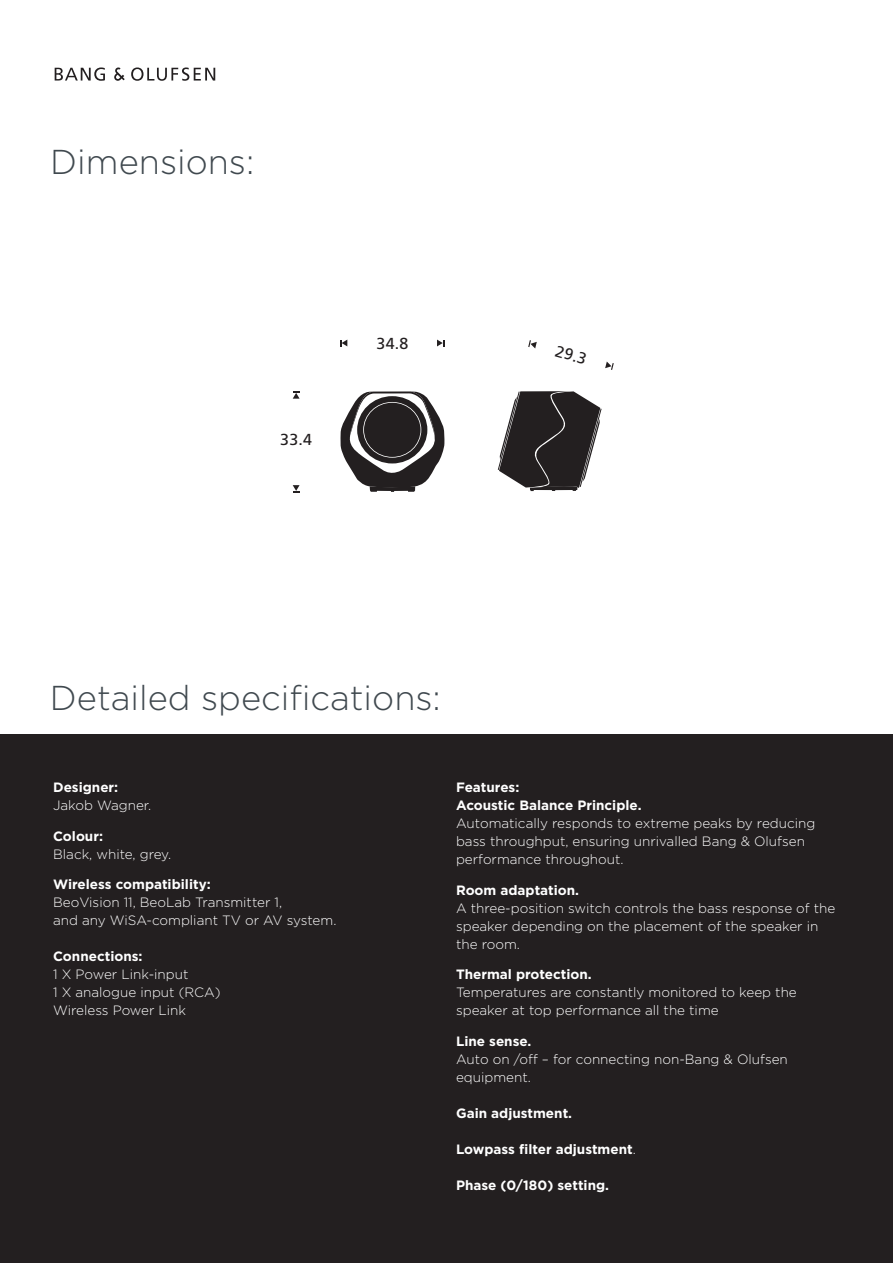
<style>
.page{position:relative;width:893px;height:1263px;background:#fff}
.page>*{position:absolute;margin:0;border:0;box-sizing:border-box;transform-origin:0 0}
.details_header{font:300 34.5px "Gotham";color:#40494f}
.t1{font:15.9px "Frutiger LT Com";color:#231f20}
.t2{font:300 13.5px/18px "Gotham";color:#fff}
.t3{font:700 13.5px "Gotham";color:#fff}
.s1{font-weight:700}
.s2{font-weight:300}
</style>
<div class="page">
<div style="left:0;top:734px;width:893px;height:529px;background:#231f20"></div>
<svg style="left:340px;top:391px;width:104px;height:101px"></svg>
<svg style="left:497px;top:391px;width:105px;height:100px"></svg>
<svg style="left:437px;top:340px;width:7px;height:6px"></svg>
<svg style="left:340px;top:340px;width:7px;height:6px"></svg>
<svg style="left:293px;top:391px;width:7px;height:8px"></svg>
<svg style="left:293px;top:485px;width:7px;height:7px"></svg>
<svg style="left:605px;top:361px;width:9px;height:9px"></svg>
<svg style="left:528px;top:340px;width:9px;height:8px"></svg>
<svg style="left:55px;top:67px;width:50px;height:14px"></svg>
<svg style="left:131px;top:67px;width:84px;height:14px"></svg>
<svg style="left:114px;top:67px;width:11px;height:14px"></svg>
<p class="details_header" style="left:50px;top:140px;width:206px">Dimensions:</p>
<p class="t1" style="left:280px;top:430px;width:33px">33.4</p>
<p class="t1" style="left:377px;top:334px;width:33px">34.8</p>
<p class="t1" style="left:558px;top:341px;width:33px;rotate:16deg">29.3</p>
<p class="details_header" style="left:50px;top:676px;width:392px">Detailed specifications:</p>
<p class="t3" style="left:53px;top:778px;width:67px">Designer:</p>
<p class="t2" style="left:53px;top:796px;width:100px">Jakob Wagner.</p>
<p class="t3" style="left:53px;top:827px;width:51px">Colour:</p>
<p class="t2" style="left:53px;top:844px;width:120px">Black, white, grey.</p>
<p class="t3" style="left:53px;top:875px;width:159px">Wireless compatibility:</p>
<p class="t2" style="left:53px;top:893px;width:285px">BeoVision 11, BeoLab Transmitter 1,<br>and any WiSA-compliant TV or AV system.</p>
<p class="t3" style="left:53px;top:947px;width:91px">Connections:</p>
<p class="t2" style="left:53px;top:965px;width:137px">1 X Power Link-input</p>
<p class="t2" style="left:53px;top:983px;width:169px">1 X analogue input (RCA)</p>
<p class="t2" style="left:53px;top:1001px;width:134px">Wireless Power Link</p>
<p class="t3" style="left:456px;top:778px;width:65px">Features:</p>
<p class="t2" style="left:456px;top:796px;width:361px"><span class="s1">Acoustic Balance Principle.<br></span>Automatically responds to extreme peaks by reducing bass throughput, ensuring unrivalled Bang &amp; Olufsen performance throughout.</p>
<p class="t3" style="left:456px;top:881px;width:125px">Room adaptation.</p>
<p class="t2" style="left:456px;top:898px;width:381px">A three-position switch controls the bass response of the speaker depending on the placement of the speaker in the room.</p>
<p class="t3" style="left:456px;top:965px;width:137px">Thermal protection.</p>
<p class="t2" style="left:456px;top:983px;width:342px">Temperatures are constantly monitored to keep the speaker at top performance all the time</p>
<p class="t3" style="left:456px;top:1032px;width:77px">Line sense.</p>
<p class="t2" style="left:456px;top:1050px;width:333px">Auto on /off – for connecting non-Bang &amp; Olufsen equipment.</p>
<p class="t3" style="left:456px;top:1104px;width:118px">Gain adjustment.</p>
<p class="t3" style="left:456px;top:1140px;width:181px">Lowpass filter adjustment<span class="s2">.</span></p>
<p class="t3" style="left:456px;top:1176px;width:155px">Phase (0/180) setting.</p>
</div>
